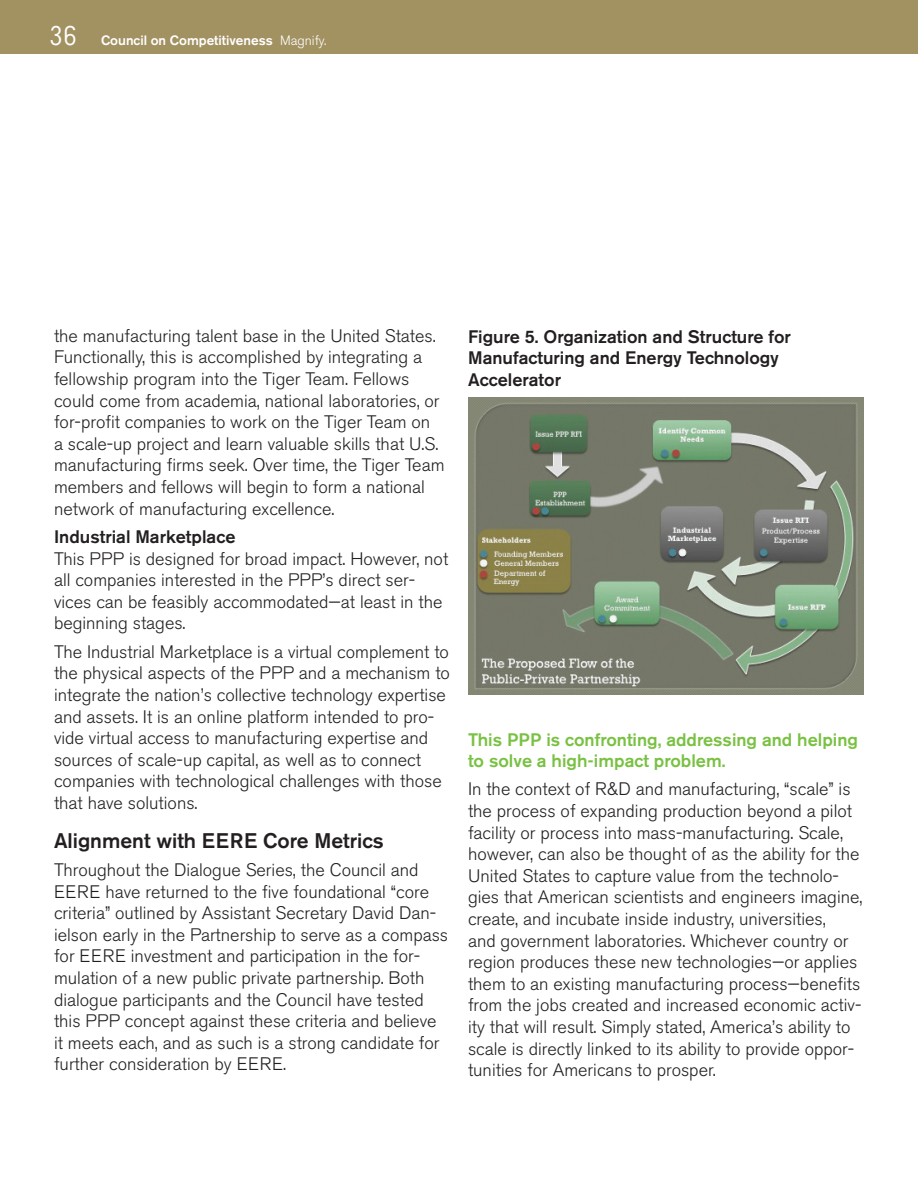
<style>
.page{position:relative;width:918px;height:1188px;background:#fff}
.page>*{position:absolute;margin:0;border:0;box-sizing:border-box;transform-origin:0 0}
.Subhead{font:500 21px "Akzidenz Grotesk BE";color:#231f20}
.Body{font:300 18px/21.6px "Akzidenz Grotesk BE";color:#231f20}
.Body_Bold{font:500 18px/21.6px "Akzidenz Grotesk BE";color:#231f20}
.Body_Bold_Green{font:500 18px/21.6px "Akzidenz Grotesk BE";color:#79c142}
.t1{font:500 13.5px "Akzidenz Grotesk BE";color:#fff}
.s1{font-family:"Numbers Claimcheck";font-weight:400;font-size:27px}
.s2{font-weight:300}
</style>
<div class="page">
<div style="left:0;top:0;width:918px;height:54px;background:#a29161"></div>
<img style="left:468px;top:398px;width:396px;height:296px">
<p class="t1" style="left:49px;top:32px;width:279px"><span class="s1">36</span> Council on Competitiveness <span class="s2">Magnify.</span></p>
<p class="Body" style="left:54px;top:325px;width:392px">the manufacturing talent base in the United States.<br>Functionally, this is accomplished by integrating a fellowship program into the Tiger Team. Fellows could come from academia, national laboratories, or for-profit companies to work on the Tiger Team on<br>a scale-up project and learn valuable skills that U.S. manufacturing firms seek. Over time, the Tiger Team members and fellows will begin to form a national network of manufacturing excellence.</p>
<p class="Body_Bold" style="left:54px;top:526px;width:183px">Industrial Marketplace</p>
<p class="Body" style="left:54px;top:548px;width:396px">This PPP is designed for broad impact. However, not all companies interested in the PPP’s direct ser&shy;vices can be feasibly accommodated—at least in the beginning stages.</p>
<p class="Body" style="left:54px;top:641px;width:398px">The Industrial Marketplace is a virtual complement to the physical aspects of the PPP and a mechanism to integrate the nation’s collective technology expertise and assets. It is an online platform intended to pro&shy;vide virtual access to manufacturing expertise and sources of scale-up capital, as well as to connect companies with technological challenges with those that have solutions.</p>
<p class="Subhead" style="left:54px;top:827px;width:331px">Alignment with EERE Core Metrics</p>
<p class="Body" style="left:54px;top:859px;width:396px">Throughout the Dialogue Series, the Council and EERE have returned to the five foundational “core criteria” outlined by Assistant Secretary David Dan&shy;ielson early in the Partnership to serve as a compass for EERE investment and participation in the for&shy;mulation of a new public private partnership. Both dialogue participants and the Council have tested this PPP concept against these criteria and believe it meets each, and as such is a strong candidate for further consideration by EERE.</p>
<p class="Body_Bold" style="left:468px;top:326px;width:324px">Figure 5. Organization and Structure for<br>Manufacturing and Energy Technology<br>Accelerator</p>
<p class="Body_Bold_Green" style="left:468px;top:728px;width:391px">This PPP is confronting, addressing and helping to solve a high-impact problem.</p>
<p class="Body" style="left:468px;top:779px;width:396px">In the context of R&amp;D and manufacturing, “scale” is the process of expanding production beyond a pilot facility or process into mass-manufacturing. Scale, however, can also be thought of as the ability for the United States to capture value from the technolo&shy;gies that American scientists and engineers imagine, create, and incubate inside industry, universities,<br>and government laboratories. Whichever country or region produces these new technologies—or applies them to an existing manufacturing process—benefits from the jobs created and increased economic activ&shy;ity that will result. Simply stated, America’s ability to scale is directly linked to its ability to provide oppor&shy;tunities for Americans to prosper.</p>
</div>
